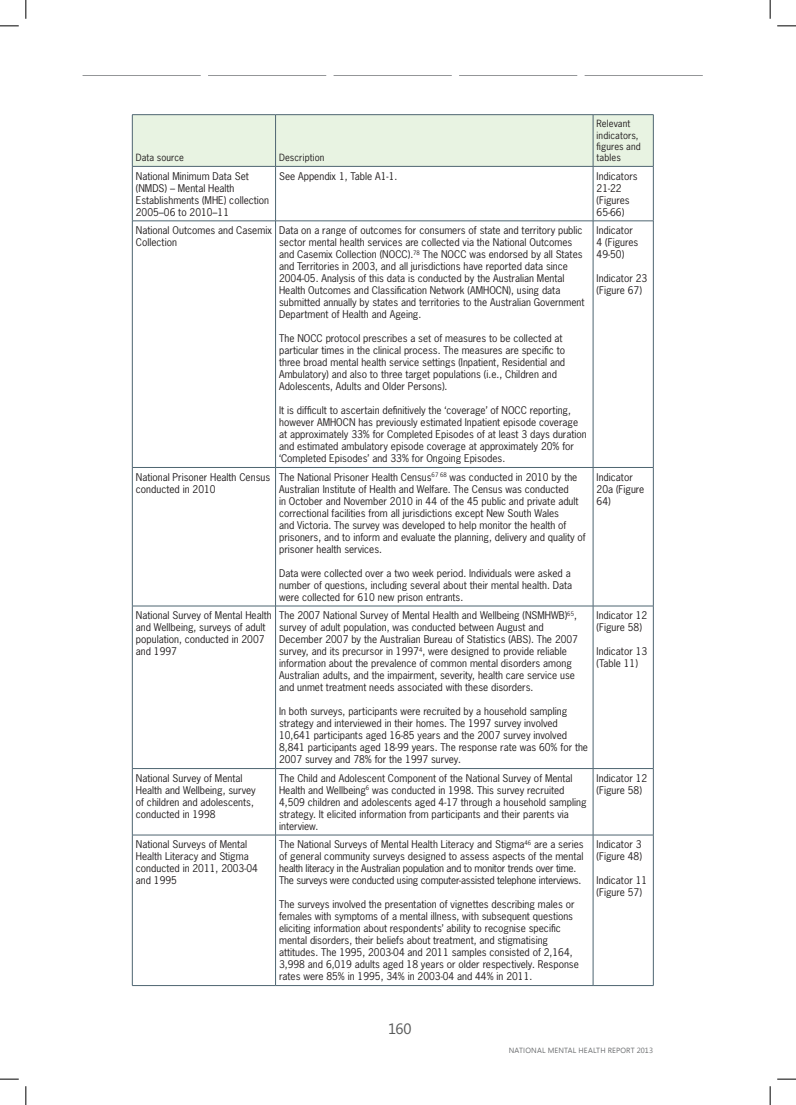
<style>
.page{position:relative;width:796px;height:1105px;background:#fff}
.page>*{position:absolute;margin:0;border:0;box-sizing:border-box;transform-origin:0 0}
.t1{font:15px "Segoe";color:#595a5a}
.Table_Body_1{font:10px/12px "News Gothic Std";color:#231f20}
.Table_Body_1-2{font:10px/12px "News Gothic Std";letter-spacing:-.02em;color:#231f20}
.Table_Header_2{font:9.38px/11.2px "News Gothic Std";letter-spacing:.01em;color:#231f20}
.t2{font:7.5px "Segoe UI";letter-spacing:.02em;color:#6d6f71}
</style>
<div class="page">
<svg style="left:83px;top:75px;width:620px;height:1px"></svg>
<div style="left:133px;top:115px;width:520px;height:51px;background:#e8f3e2"></div>
<svg style="left:133px;top:167px;width:520px;height:817px"></svg>
<hr style="left:132px;top:166px;width:1px;height:55px;background:#4e6571">
<hr style="left:275px;top:166px;width:1px;height:55px;background:#4e6571">
<hr style="left:593px;top:166px;width:1px;height:55px;background:#4e6571">
<hr style="left:653px;top:166px;width:1px;height:55px;background:#4e6571">
<hr style="left:132px;top:220px;width:143px;height:1px;background:#4e6571">
<hr style="left:132px;top:221px;width:1px;height:246px;background:#4e6571">
<hr style="left:275px;top:220px;width:318px;height:1px;background:#4e6571">
<hr style="left:275px;top:221px;width:1px;height:246px;background:#4e6571">
<hr style="left:593px;top:220px;width:60px;height:1px;background:#4e6571">
<hr style="left:593px;top:221px;width:1px;height:246px;background:#4e6571">
<hr style="left:653px;top:221px;width:1px;height:246px;background:#4e6571">
<hr style="left:132px;top:467px;width:143px;height:1px;background:#4e6571">
<hr style="left:132px;top:467px;width:1px;height:138px;background:#4e6571">
<hr style="left:275px;top:467px;width:318px;height:1px;background:#4e6571">
<hr style="left:275px;top:467px;width:1px;height:138px;background:#4e6571">
<hr style="left:593px;top:467px;width:60px;height:1px;background:#4e6571">
<hr style="left:593px;top:467px;width:1px;height:138px;background:#4e6571">
<hr style="left:653px;top:467px;width:1px;height:138px;background:#4e6571">
<hr style="left:132px;top:605px;width:143px;height:1px;background:#4e6571">
<hr style="left:132px;top:606px;width:1px;height:162px;background:#4e6571">
<hr style="left:275px;top:605px;width:318px;height:1px;background:#4e6571">
<hr style="left:275px;top:606px;width:1px;height:162px;background:#4e6571">
<hr style="left:593px;top:605px;width:60px;height:1px;background:#4e6571">
<hr style="left:593px;top:606px;width:1px;height:162px;background:#4e6571">
<hr style="left:653px;top:606px;width:1px;height:162px;background:#4e6571">
<hr style="left:132px;top:768px;width:143px;height:1px;background:#4e6571">
<hr style="left:132px;top:768px;width:1px;height:66px;background:#4e6571">
<hr style="left:275px;top:768px;width:318px;height:1px;background:#4e6571">
<hr style="left:275px;top:768px;width:1px;height:66px;background:#4e6571">
<hr style="left:593px;top:768px;width:60px;height:1px;background:#4e6571">
<hr style="left:593px;top:768px;width:1px;height:66px;background:#4e6571">
<hr style="left:653px;top:768px;width:1px;height:66px;background:#4e6571">
<hr style="left:132px;top:834px;width:143px;height:1px;background:#4e6571">
<hr style="left:132px;top:834px;width:1px;height:151px;background:#4e6571">
<hr style="left:275px;top:834px;width:318px;height:1px;background:#4e6571">
<hr style="left:275px;top:834px;width:1px;height:151px;background:#4e6571">
<hr style="left:593px;top:834px;width:60px;height:1px;background:#4e6571">
<hr style="left:593px;top:834px;width:1px;height:151px;background:#4e6571">
<hr style="left:653px;top:834px;width:1px;height:151px;background:#4e6571">
<hr style="left:132px;top:984px;width:143px;height:1px;background:#4e6571">
<hr style="left:275px;top:984px;width:318px;height:1px;background:#4e6571">
<hr style="left:593px;top:984px;width:60px;height:1px;background:#4e6571">
<hr style="left:275px;top:115px;width:1px;height:51px;background:#4e6571">
<hr style="left:593px;top:115px;width:1px;height:51px;background:#4e6571">
<hr style="left:132px;top:114px;width:143px;height:1px;background:#4e6571">
<hr style="left:132px;top:115px;width:1px;height:51px;background:#4e6571">
<hr style="left:275px;top:114px;width:318px;height:1px;background:#4e6571">
<hr style="left:593px;top:114px;width:60px;height:1px;background:#4e6571">
<hr style="left:653px;top:115px;width:1px;height:51px;background:#4e6571">
<hr style="left:132px;top:166px;width:143px;height:1px;background:#4e6571">
<hr style="left:275px;top:166px;width:318px;height:1px;background:#4e6571">
<hr style="left:593px;top:166px;width:60px;height:1px;background:#4e6571">
<svg style="left:0;top:25px;width:19px;height:2px"></svg>
<svg style="left:777px;top:25px;width:19px;height:2px"></svg>
<svg style="left:0;top:1078px;width:19px;height:1px"></svg>
<svg style="left:777px;top:1078px;width:19px;height:1px"></svg>
<svg style="left:25px;top:0;width:2px;height:19px"></svg>
<svg style="left:25px;top:1086px;width:2px;height:18px"></svg>
<svg style="left:769px;top:0;width:2px;height:19px"></svg>
<svg style="left:769px;top:1086px;width:2px;height:18px"></svg>
<p class="Table_Header_2" style="left:136px;top:152px;width:50px">Data source</p>
<p class="Table_Header_2" style="left:279px;top:152px;width:47px">Description</p>
<p class="Table_Header_2" style="left:596px;top:118px;width:46px">Relevant indicators, figures and tables</p>
<p class="Table_Body_1" style="left:136px;top:169px;width:135px">National Minimum Data Set (NMDS) – Mental Health<br>Establishments (MHE) collection<br>2005–06 to 2010–11</p>
<p class="Table_Body_1" style="left:279px;top:169px;width:120px">See Appendix 1, Table A1‑1.</p>
<p class="Table_Body_1" style="left:596px;top:169px;width:42px">Indicators<br>21‑22 (Figures<br>65‑66)</p>
<p class="Table_Body_1" style="left:136px;top:224px;width:138px">National Outcomes and Casemix<br>Collection</p>
<p class="Table_Body_1" style="left:279px;top:224px;width:307px">Data on a range of outcomes for consumers of state and territory public sector mental health services are collected via the National Outcomes and Casemix Collection (NOCC).<sup>78</sup> The NOCC was endorsed by all States and Territories in 2003, and all jurisdictions have reported data since 2004‑05. Analysis of this data is conducted by the Australian Mental Health Outcomes and Classification Network (AMHOCN), using data submitted annually by states and territories to the Australian Government Department of Health and Ageing.</p>
<p class="Table_Body_1" style="left:279px;top:332px;width:288px">The NOCC protocol prescribes a set of measures to be collected at particular times in the clinical process. The measures are specific to three broad mental health service settings (Inpatient, Residential and Ambulatory) and also to three target populations (i.e., Children and Adolescents, Adults and Older Persons).</p>
<p class="Table_Body_1" style="left:279px;top:404px;width:309px">It is difficult to ascertain definitively the ‘coverage’ of NOCC reporting, however AMHOCN has previously estimated Inpatient episode coverage at approximately 33% for Completed Episodes of at least 3 days duration and estimated ambulatory episode coverage at approximately 20% for ‘Completed Episodes’ and 33% for Ongoing Episodes.</p>
<p class="Table_Body_1" style="left:596px;top:224px;width:43px">Indicator<br>4 (Figures<br>49‑50)</p>
<p class="Table_Body_1" style="left:596px;top:272px;width:52px">Indicator 23 (Figure 67)</p>
<p class="Table_Body_1" style="left:136px;top:470px;width:136px">National Prisoner Health Census conducted in 2010</p>
<p class="Table_Body_1" style="left:279px;top:470px;width:308px">The National Prisoner Health Census<sup>67</sup> <sup>68</sup> was conducted in 2010 by the Australian Institute of Health and Welfare. The Census was conducted<br>in October and November 2010 in 44 of the 45 public and private adult correctional facilities from all jurisdictions except New South Wales<br>and Victoria. The survey was developed to help monitor the health of prisoners, and to inform and evaluate the planning, delivery and quality of prisoner health services.</p>
<p class="Table_Body_1" style="left:279px;top:566px;width:294px">Data were collected over a two week period. Individuals were asked a number of questions, including several about their mental health. Data were collected for 610 new prison entrants.</p>
<p class="Table_Body_1" style="left:136px;top:609px;width:137px">National Survey of Mental Health and Wellbeing, surveys of adult population, conducted in 2007 and 1997</p>
<p class="Table_Body_1" style="left:279px;top:609px;width:300px">The 2007 National Survey of Mental Health and Wellbeing (NSMHWB)<sup>65</sup>, survey of adult population, was conducted between August and December 2007 by the Australian Bureau of Statistics (ABS). The 2007 survey, and its precursor in 1997<sup>4</sup>, were designed to provide reliable information about the prevalence of common mental disorders among Australian adults, and the impairment, severity, health care service use and unmet treatment needs associated with these disorders.</p>
<p class="Table_Body_1" style="left:279px;top:705px;width:310px">In both surveys, participants were recruited by a household sampling strategy and interviewed in their homes. The 1997 survey involved 10,641 participants aged 16‑85 years and the 2007 survey involved 8,841 participants aged 18‑99 years. The response rate was 60% for the 2007 survey and 78% for the 1997 survey.</p>
<p class="Table_Body_1" style="left:596px;top:470px;width:49px">Indicator<br>20a (Figure<br>64)</p>
<p class="Table_Body_1" style="left:596px;top:609px;width:52px">Indicator 12 (Figure 58)</p>
<p class="Table_Body_1" style="left:596px;top:645px;width:52px">Indicator 13 (Table 11)</p>
<p class="Table_Body_1" style="left:136px;top:771px;width:121px">National Survey of Mental<br>Health and Wellbeing, survey of children and adolescents, conducted in 1998</p>
<p class="Table_Body_1" style="left:279px;top:771px;width:309px">The Child and Adolescent Component of the National Survey of Mental Health and Wellbeing<sup>6</sup> was conducted in 1998. This survey recruited 4,509 children and adolescents aged 4‑17 through a household sampling strategy. It elicited information from participants and their parents via interview.</p>
<p class="Table_Body_1" style="left:596px;top:771px;width:52px">Indicator 12 (Figure 58)</p>
<p class="Table_Body_1" style="left:136px;top:838px;width:124px">National Surveys of Mental<br>Health Literacy and Stigma conducted in 2011, 2003‑04 and 1995</p>
<p class="Table_Body_1-2" style="left:279px;top:838px;width:306px">The National Surveys of Mental Health Literacy and Stigma<sup>46</sup> are a series of general community surveys designed to assess aspects of the mental health literacy in the Australian population and to monitor trends over time.<br>The surveys were conducted using computer‑assisted telephone interviews.</p>
<p class="Table_Body_1" style="left:279px;top:898px;width:301px">The surveys involved the presentation of vignettes describing males or females with symptoms of a mental illness, with subsequent questions eliciting information about respondents’ ability to recognise specific mental disorders, their beliefs about treatment, and stigmatising attitudes. The 1995, 2003‑04 and 2011 samples consisted of 2,164, 3,998 and 6,019 adults aged 18 years or older respectively. Response rates were 85% in 1995, 34% in 2003‑04 and 44% in 2011.</p>
<p class="Table_Body_1" style="left:596px;top:838px;width:47px">Indicator 3 (Figure 48)</p>
<p class="Table_Body_1" style="left:596px;top:874px;width:52px">Indicator 11 (Figure 57)</p>
<h1 class="t1" style="left:388px;top:1018px;width:25px">160</h1>
<p class="t2" style="left:509px;top:1044px;width:146px">NATIONAL MENTAL HEALTH REPORT 2013</p>
</div>
